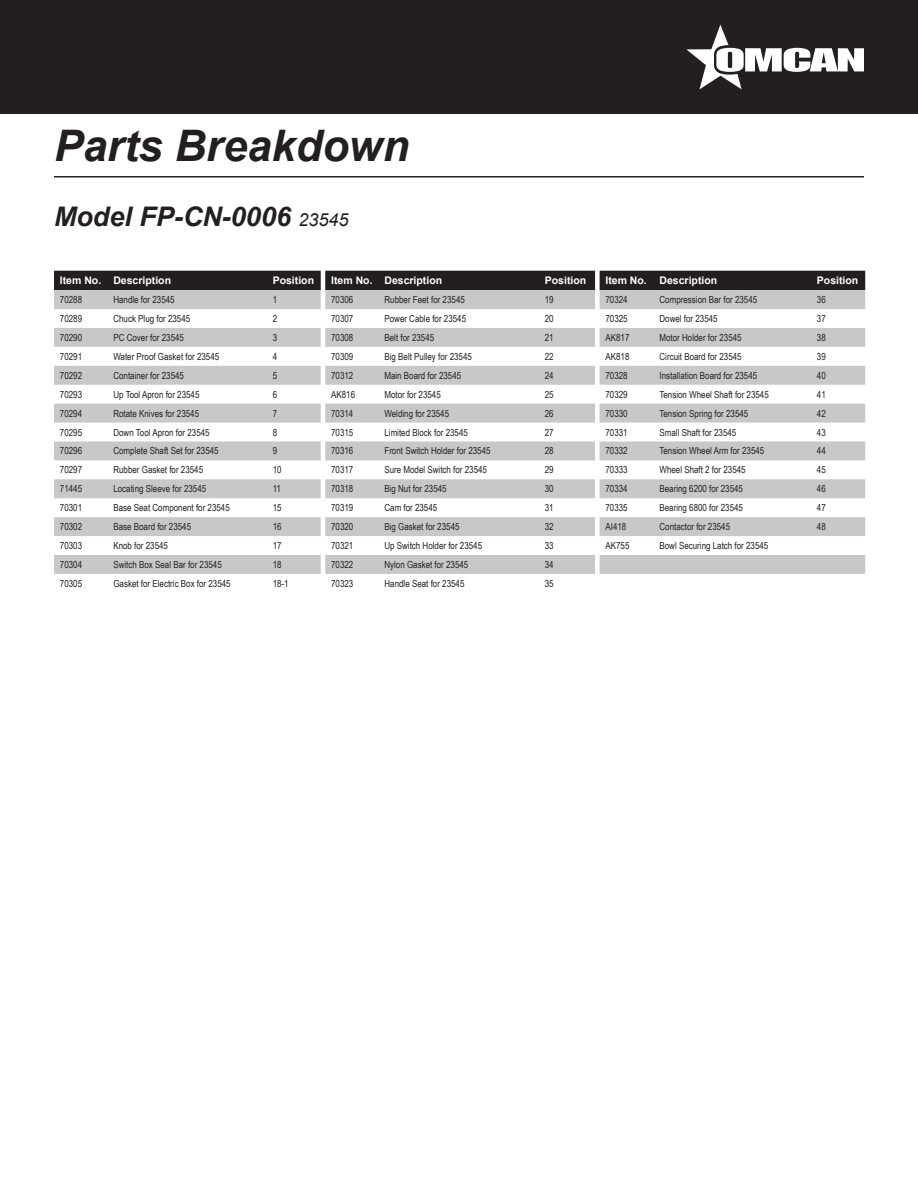
<style>
.page{position:relative;width:918px;height:1188px;background:#fff}
.page>*{position:absolute;margin:0;border:0;box-sizing:border-box;transform-origin:0 0}
.t1{font:italic 700 43.5px "Arial";color:#231f20}
.t2{font:italic 700 27px "Arial";color:#231f20}
.t3{font:700 10.5px "Arial";color:#fff}
.t4{font:9.75px "Arial Narrow";color:#231f20}
.s1{font-weight:400;font-size:18px}
</style>
<div class="page">
<div style="left:0;top:0;width:918px;height:114px;background:#231f20"></div>
<svg style="left:686px;top:25px;width:178px;height:64px"></svg>
<hr style="left:54px;top:176px;width:810px;height:2px;background:#231f20">
<div style="left:54px;top:271px;width:811px;height:19px;background:#231f20"></div>
<svg style="left:54px;top:290px;width:811px;height:284px;fill:#c7c8ca"></svg>
<p class="t1" style="left:54px;top:116px;width:357px">Parts Breakdown</p>
<p class="t2" style="left:54px;top:198px;width:296px">Model FP-CN-0006 <span class="s1">23545</span></p>
<p class="t3" style="left:60px;top:273px;width:43px">Item No.</p>
<p class="t3" style="left:113px;top:273px;width:59px">Description</p>
<p class="t3" style="left:273px;top:273px;width:43px">Position</p>
<p class="t3" style="left:331px;top:273px;width:43px">Item No.</p>
<p class="t3" style="left:384px;top:273px;width:59px">Description</p>
<p class="t3" style="left:545px;top:273px;width:43px">Position</p>
<p class="t3" style="left:605px;top:273px;width:43px">Item No.</p>
<p class="t3" style="left:660px;top:273px;width:59px">Description</p>
<p class="t3" style="left:817px;top:273px;width:43px">Position</p>
<p class="t4" style="left:60px;top:293px;width:24px">70288</p>
<p class="t4" style="left:113px;top:293px;width:63px">Handle for 23545</p>
<p class="t4" style="left:273px;top:293px;width:6px">1</p>
<p class="t4" style="left:331px;top:293px;width:24px">70306</p>
<p class="t4" style="left:384px;top:293px;width:82px">Rubber Feet for 23545</p>
<p class="t4" style="left:545px;top:293px;width:10px">19</p>
<p class="t4" style="left:605px;top:293px;width:24px">70324</p>
<p class="t4" style="left:660px;top:293px;width:99px">Compression Bar for 23545</p>
<p class="t4" style="left:817px;top:293px;width:10px">36</p>
<p class="t4" style="left:60px;top:311px;width:24px">70289</p>
<p class="t4" style="left:113px;top:311px;width:78px">Chuck Plug for 23545</p>
<p class="t4" style="left:273px;top:311px;width:6px">2</p>
<p class="t4" style="left:331px;top:311px;width:24px">70307</p>
<p class="t4" style="left:384px;top:311px;width:83px">Power Cable for 23545</p>
<p class="t4" style="left:545px;top:311px;width:10px">20</p>
<p class="t4" style="left:605px;top:311px;width:24px">70325</p>
<p class="t4" style="left:660px;top:311px;width:60px">Dowel for 23545</p>
<p class="t4" style="left:817px;top:311px;width:10px">37</p>
<p class="t4" style="left:60px;top:330px;width:24px">70290</p>
<p class="t4" style="left:113px;top:330px;width:72px">PC Cover for 23545</p>
<p class="t4" style="left:273px;top:330px;width:6px">3</p>
<p class="t4" style="left:331px;top:330px;width:24px">70308</p>
<p class="t4" style="left:384px;top:330px;width:51px">Belt for 23545</p>
<p class="t4" style="left:545px;top:330px;width:10px">21</p>
<p class="t4" style="left:605px;top:330px;width:26px">AK817</p>
<p class="t4" style="left:660px;top:330px;width:84px">Motor Holder for 23545</p>
<p class="t4" style="left:817px;top:330px;width:10px">38</p>
<p class="t4" style="left:60px;top:349px;width:24px">70291</p>
<p class="t4" style="left:113px;top:349px;width:107px">Water Proof Gasket for 23545</p>
<p class="t4" style="left:273px;top:349px;width:6px">4</p>
<p class="t4" style="left:331px;top:349px;width:24px">70309</p>
<p class="t4" style="left:384px;top:349px;width:89px">Big Belt Pulley for 23545</p>
<p class="t4" style="left:545px;top:349px;width:10px">22</p>
<p class="t4" style="left:605px;top:349px;width:26px">AK818</p>
<p class="t4" style="left:660px;top:349px;width:84px">Circuit Board for 23545</p>
<p class="t4" style="left:817px;top:349px;width:10px">39</p>
<p class="t4" style="left:60px;top:368px;width:24px">70292</p>
<p class="t4" style="left:113px;top:368px;width:72px">Container for 23545</p>
<p class="t4" style="left:273px;top:368px;width:6px">5</p>
<p class="t4" style="left:331px;top:368px;width:24px">70312</p>
<p class="t4" style="left:384px;top:368px;width:78px">Main Board for 23545</p>
<p class="t4" style="left:545px;top:368px;width:10px">24</p>
<p class="t4" style="left:605px;top:368px;width:24px">70328</p>
<p class="t4" style="left:660px;top:368px;width:99px">Installation Board for 23545</p>
<p class="t4" style="left:817px;top:368px;width:10px">40</p>
<p class="t4" style="left:60px;top:387px;width:24px">70293</p>
<p class="t4" style="left:113px;top:387px;width:88px">Up Tool Apron for 23545</p>
<p class="t4" style="left:273px;top:387px;width:6px">6</p>
<p class="t4" style="left:331px;top:387px;width:26px">AK816</p>
<p class="t4" style="left:384px;top:387px;width:58px">Motor for 23545</p>
<p class="t4" style="left:545px;top:387px;width:10px">25</p>
<p class="t4" style="left:605px;top:387px;width:24px">70329</p>
<p class="t4" style="left:660px;top:387px;width:111px">Tension Wheel Shaft for 23545</p>
<p class="t4" style="left:817px;top:387px;width:10px">41</p>
<p class="t4" style="left:60px;top:406px;width:24px">70294</p>
<p class="t4" style="left:113px;top:406px;width:87px">Rotate Knives for 23545</p>
<p class="t4" style="left:273px;top:406px;width:6px">7</p>
<p class="t4" style="left:331px;top:406px;width:24px">70314</p>
<p class="t4" style="left:384px;top:406px;width:66px">Welding for 23545</p>
<p class="t4" style="left:545px;top:406px;width:10px">26</p>
<p class="t4" style="left:605px;top:406px;width:24px">70330</p>
<p class="t4" style="left:660px;top:406px;width:90px">Tension Spring for 23545</p>
<p class="t4" style="left:817px;top:406px;width:10px">42</p>
<p class="t4" style="left:60px;top:425px;width:24px">70295</p>
<p class="t4" style="left:113px;top:425px;width:98px">Down Tool Apron for 23545</p>
<p class="t4" style="left:273px;top:425px;width:6px">8</p>
<p class="t4" style="left:331px;top:425px;width:24px">70315</p>
<p class="t4" style="left:384px;top:425px;width:85px">Limited Block for 23545</p>
<p class="t4" style="left:545px;top:425px;width:10px">27</p>
<p class="t4" style="left:605px;top:425px;width:24px">70331</p>
<p class="t4" style="left:660px;top:425px;width:78px">Small Shaft for 23545</p>
<p class="t4" style="left:817px;top:425px;width:10px">43</p>
<p class="t4" style="left:60px;top:444px;width:24px">70296</p>
<p class="t4" style="left:113px;top:444px;width:107px">Complete Shaft Set for 23545</p>
<p class="t4" style="left:273px;top:444px;width:6px">9</p>
<p class="t4" style="left:331px;top:444px;width:24px">70316</p>
<p class="t4" style="left:384px;top:444px;width:108px">Front Switch Holder for 23545</p>
<p class="t4" style="left:545px;top:444px;width:10px">28</p>
<p class="t4" style="left:605px;top:444px;width:24px">70332</p>
<p class="t4" style="left:660px;top:444px;width:106px">Tension Wheel Arm for 23545</p>
<p class="t4" style="left:817px;top:444px;width:10px">44</p>
<p class="t4" style="left:60px;top:463px;width:24px">70297</p>
<p class="t4" style="left:113px;top:463px;width:91px">Rubber Gasket for 23545</p>
<p class="t4" style="left:273px;top:463px;width:10px">10</p>
<p class="t4" style="left:331px;top:463px;width:24px">70317</p>
<p class="t4" style="left:384px;top:463px;width:104px">Sure Model Switch for 23545</p>
<p class="t4" style="left:545px;top:463px;width:10px">29</p>
<p class="t4" style="left:605px;top:463px;width:24px">70333</p>
<p class="t4" style="left:660px;top:463px;width:88px">Wheel Shaft 2 for 23545</p>
<p class="t4" style="left:817px;top:463px;width:10px">45</p>
<p class="t4" style="left:60px;top:482px;width:24px">71445</p>
<p class="t4" style="left:113px;top:482px;width:94px">Locating Sleeve for 23545</p>
<p class="t4" style="left:273px;top:482px;width:10px">11</p>
<p class="t4" style="left:331px;top:482px;width:24px">70318</p>
<p class="t4" style="left:384px;top:482px;width:64px">Big Nut for 23545</p>
<p class="t4" style="left:545px;top:482px;width:10px">30</p>
<p class="t4" style="left:605px;top:482px;width:24px">70334</p>
<p class="t4" style="left:660px;top:482px;width:85px">Bearing 6200 for 23545</p>
<p class="t4" style="left:817px;top:482px;width:10px">46</p>
<p class="t4" style="left:60px;top:501px;width:24px">70301</p>
<p class="t4" style="left:113px;top:501px;width:118px">Base Seat Component for 23545</p>
<p class="t4" style="left:273px;top:501px;width:10px">15</p>
<p class="t4" style="left:331px;top:501px;width:24px">70319</p>
<p class="t4" style="left:384px;top:501px;width:54px">Cam for 23545</p>
<p class="t4" style="left:545px;top:501px;width:10px">31</p>
<p class="t4" style="left:605px;top:501px;width:24px">70335</p>
<p class="t4" style="left:660px;top:501px;width:85px">Bearing 6800 for 23545</p>
<p class="t4" style="left:817px;top:501px;width:10px">47</p>
<p class="t4" style="left:60px;top:520px;width:24px">70302</p>
<p class="t4" style="left:113px;top:520px;width:79px">Base Board for 23545</p>
<p class="t4" style="left:273px;top:520px;width:10px">16</p>
<p class="t4" style="left:331px;top:520px;width:24px">70320</p>
<p class="t4" style="left:384px;top:520px;width:77px">Big Gasket for 23545</p>
<p class="t4" style="left:545px;top:520px;width:10px">32</p>
<p class="t4" style="left:605px;top:520px;width:22px">AI418</p>
<p class="t4" style="left:660px;top:520px;width:72px">Contactor for 23545</p>
<p class="t4" style="left:817px;top:520px;width:10px">48</p>
<p class="t4" style="left:60px;top:538px;width:24px">70303</p>
<p class="t4" style="left:113px;top:538px;width:56px">Knob for 23545</p>
<p class="t4" style="left:273px;top:538px;width:10px">17</p>
<p class="t4" style="left:331px;top:538px;width:24px">70321</p>
<p class="t4" style="left:384px;top:538px;width:99px">Up Switch Holder for 23545</p>
<p class="t4" style="left:545px;top:538px;width:10px">33</p>
<p class="t4" style="left:605px;top:538px;width:26px">AK755</p>
<p class="t4" style="left:660px;top:538px;width:110px">Bowl Securing Latch for 23545</p>
<p class="t4" style="left:60px;top:557px;width:24px">70304</p>
<p class="t4" style="left:113px;top:557px;width:110px">Switch Box Seal Bar for 23545</p>
<p class="t4" style="left:273px;top:557px;width:10px">18</p>
<p class="t4" style="left:331px;top:557px;width:24px">70322</p>
<p class="t4" style="left:384px;top:557px;width:85px">Nylon Gasket for 23545</p>
<p class="t4" style="left:545px;top:557px;width:10px">34</p>
<p class="t4" style="left:60px;top:576px;width:24px">70305</p>
<p class="t4" style="left:113px;top:576px;width:119px">Gasket for Electric Box for 23545</p>
<p class="t4" style="left:273px;top:576px;width:17px">18-1</p>
<p class="t4" style="left:331px;top:576px;width:24px">70323</p>
<p class="t4" style="left:384px;top:576px;width:82px">Handle Seat for 23545</p>
<p class="t4" style="left:545px;top:576px;width:10px">35</p>
</div>
